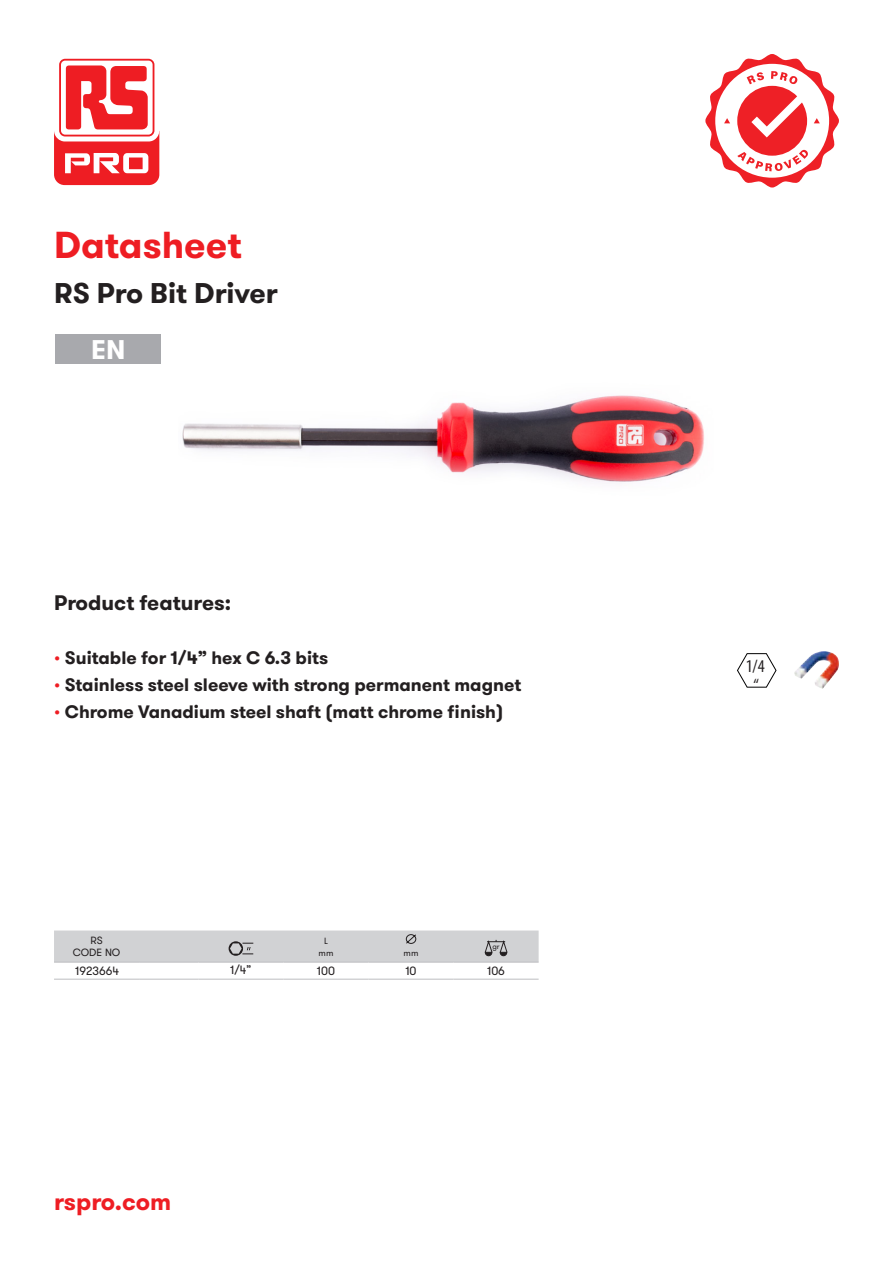
<style>
.page{position:relative;width:893px;height:1263px;background:#fff}
.page>*{position:absolute;margin:0;border:0;box-sizing:border-box;transform-origin:0 0}
.t1{font:700 37.5px "GT Walsheim Pro";color:#ee1d23}
.t2{font:700 28.5px "GT Walsheim Pro";color:#231f20}
.t3{font:700 27px "GT Walsheim Pro";color:#fff}
.t4{font:700 24px "GT Walsheim Pro";letter-spacing:-.005em;color:#ee1d23}
.t5{font:700 21px "GT Walsheim Pro";color:#231f20}
.t6{font:700 18px "GT Walsheim Pro";color:#231f20}
.t7{font:condensed 18px/18.9px "Myriad Pro";color:#231f20;text-align:center}
.t8{font:12px "GT Walsheim Pro";color:#231f20}
.t9{font:10.5px/12px "GT Walsheim Pro";color:#231f20;text-align:center}
.t10{font:9px/12px "GT Walsheim Pro";color:#231f20;text-align:center}
.t11{font:7.5px "GT Walsheim Pro";color:#231f20}
.s1{font-weight:400;color:#ee1d23}
</style>
<div class="page">
<div style="left:56px;top:334px;width:105px;height:30px;background:#a8a9ad"></div>
<hr style="left:54px;top:979px;width:85px;height:1px;background:#bcbdc0">
<hr style="left:139px;top:979px;width:59px;height:1px;background:#bcbdc0">
<hr style="left:198px;top:979px;width:85px;height:1px;background:#bcbdc0">
<hr style="left:283px;top:979px;width:86px;height:1px;background:#bcbdc0">
<hr style="left:369px;top:979px;width:85px;height:1px;background:#bcbdc0">
<hr style="left:454px;top:979px;width:85px;height:1px;background:#bcbdc0">
<svg style="left:54px;top:930px;width:485px;height:49px"></svg>
<img style="left:182px;top:395px;width:522px;height:87px">
<svg style="left:54px;top:54px;width:105px;height:87px"></svg>
<svg style="left:54px;top:59px;width:105px;height:126px"></svg>
<svg style="left:705px;top:54px;width:134px;height:134px"></svg>
<img style="left:794px;top:651px;width:45px;height:38px">
<svg style="left:737px;top:653px;width:40px;height:35px"></svg>
<h1 class="t1" style="left:54px;top:220px;width:189px">Datasheet</h1>
<h2 class="t2" style="left:54px;top:274px;width:225px">RS Pro Bit Driver</h2>
<h3 class="t3" style="left:91px;top:332px;width:36px">EN</h3>
<p class="t5" style="left:54px;top:589px;width:179px">Product features:</p>
<p class="t6" style="left:54px;top:646px;width:276px"><span class="s1">•</span> Suitable for 1/4” hex C 6.3 bits</p>
<p class="t6" style="left:54px;top:673px;width:469px"><span class="s1">•</span> Stainless steel sleeve with strong permanent magnet</p>
<p class="t6" style="left:54px;top:700px;width:451px"><span class="s1">•</span> Chrome Vanadium steel shaft (matt chrome finish)</p>
<p class="t9" style="left:73px;top:934px;width:49px">RS<br>CODE NO</p>
<p class="t10" style="left:319px;top:935px;width:16px">L mm</p>
<p class="t10" style="left:404px;top:947px;width:16px">mm</p>
<p class="t11" style="left:492px;top:941px;width:9px">gr</p>
<p class="t8" style="left:75px;top:963px;width:45px">1923664</p>
<p class="t8" style="left:230px;top:962px;width:23px">1/4”</p>
<p class="t8" style="left:317px;top:963px;width:20px">100</p>
<p class="t8" style="left:405px;top:963px;width:13px">10</p>
<p class="t8" style="left:487px;top:963px;width:19px">106</p>
<h3 class="t4" style="left:54px;top:1186px;width:119px">rspro.com</h3>
<p class="t7" style="left:746px;top:657px;width:20px">1/4 “</p>
</div>
